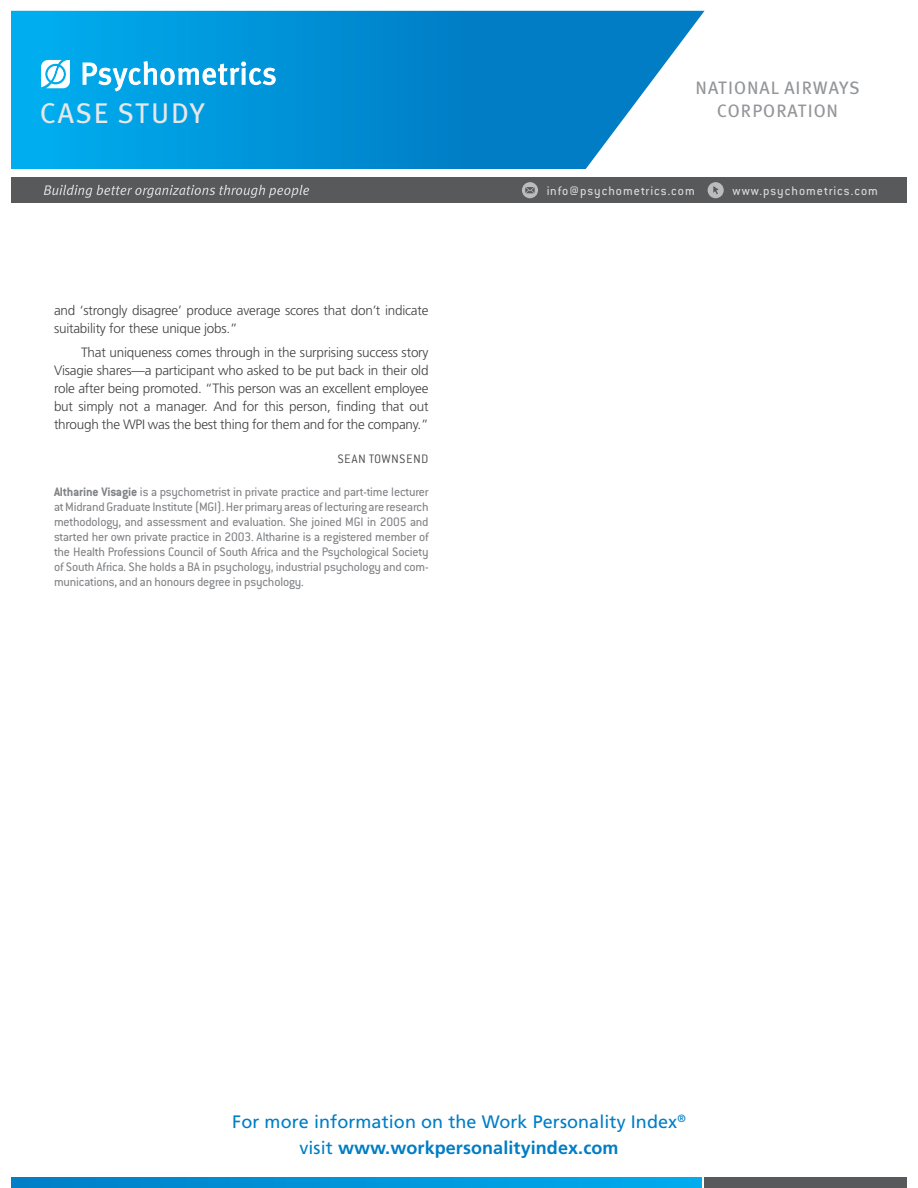
<style>
.page{position:relative;width:918px;height:1188px;background:#fff}
.page>*{position:absolute;margin:0;border:0;box-sizing:border-box;transform-origin:0 0}
.t1{font:28.5px "Meta Plus";letter-spacing:.065em;color:#e6e7e8}
.t2{font:18px/25.5px "Frutiger LT Std";letter-spacing:.005em;color:#007dc5;text-align:center}
.t3{font:18px "Meta Plus";letter-spacing:.05em;color:#939598}
.t4{font:13.5px/15px "Conduit ITC";letter-spacing:-.01em;color:#808285;text-align:justify}
.t5{font:300 13.5px/18px "Frutiger LT Std";letter-spacing:-.015em;color:#414042}
.t6{font:13.5px "Conduit ITC";letter-spacing:.075em;color:#fff}
.t7{font:300 13.5px "Conduit SCITC";letter-spacing:.025em;color:#4d4d4f}
.s1{font-family:"Conduit OSITC";font-weight:700}
.s2{font-weight:700}
</style>
<div class="page">
<svg style="left:11px;top:1177px;width:691px;height:11px;background:#0095d9"></svg>
<div style="left:705px;top:1177px;width:213px;height:11px;background:#58595b"></div>
<div style="left:0;top:177px;width:918px;height:26px;background:#58595b"></div>
<svg style="left:11px;top:11px;width:694px;height:158px;background:#1798d7"></svg>
<svg style="left:44px;top:185px;width:265px;height:13px"></svg>
<svg style="left:41px;top:60px;width:29px;height:28px"></svg>
<svg style="left:82px;top:61px;width:193px;height:30px"></svg>
<div style="left:0;top:0;width:11px;height:1188px;background:#fff"></div>
<div style="left:907px;top:0;width:11px;height:1188px;background:#fff"></div>
<svg style="left:522px;top:182px;width:16px;height:16px"></svg>
<svg style="left:525px;top:187px;width:10px;height:6px"></svg>
<svg style="left:708px;top:182px;width:16px;height:16px"></svg>
<svg style="left:713px;top:186px;width:6px;height:8px"></svg>
<h2 class="t3" style="left:696px;top:77px;width:166px">NATIONAL AIRWAYS</h2>
<h1 class="t1" style="left:40px;top:97px;width:166px">CASE STUDY</h1>
<h2 class="t3" style="left:717px;top:100px;width:123px">CORPORATION</h2>
<p class="t5" style="left:54px;top:301px;width:376px">and ‘strongly disagree’ produce average scores that don’t indicate suitability for these unique jobs.”</p>
<p class="t5" style="left:54px;top:344px;width:376px;text-align:justify;text-indent:27px">That uniqueness comes through in the surprising success story Visagie shares—a participant who asked to be put back in their old role after being promoted. “This person was an excellent employee but simply not a manager. And for this person, finding that out through the WPI was the best thing for them and for the company.”</p>
<p class="t7" style="left:337px;top:450px;width:93px">SEAN TOWNSEND</p>
<p class="t4" style="left:54px;top:484px;width:376px"><span class="s1">Altharine Visagie</span> is a psychometrist in private practice and part-time lecturer at Midrand Graduate Institute (MGI). Her primary areas of lecturing are research methodology, and assessment and evaluation. She joined MGI in 2005 and started her own private practice in 2003. Altharine is a registered member of the Health Professions Council of South Africa and the Psychological Society of South Africa. She holds a BA in psychology, industrial psychology and com&shy;munications, and an honours degree in psychology.</p>
<p class="t6" style="left:546px;top:182px;width:150px">info@psychometrics.com</p>
<p class="t6" style="left:733px;top:182px;width:147px">www.psychometrics.com</p>
<h2 class="t2" style="left:232px;top:1109px;width:455px">For more information on the Work Personality Index<sup>® </sup>visit <span class="s2">www.workpersonalityindex.com</span></h2>
</div>
